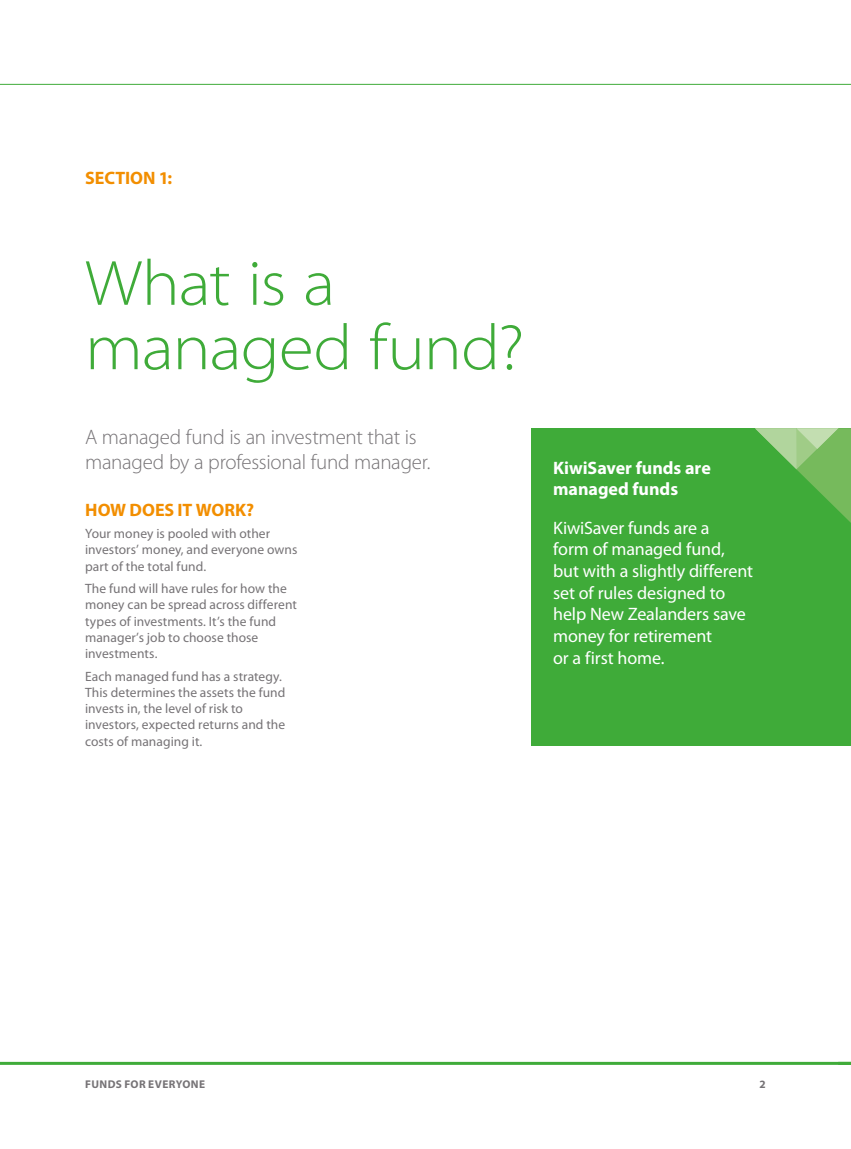
<style>
.page{position:relative;width:851px;height:1149px;background:#fff}
.page>*{position:absolute;margin:0;border:0;box-sizing:border-box;transform-origin:0 0}
.t1{font:300 semi-expanded 64.35px/64.3px "Myriad Pro";letter-spacing:-.015em;color:#3fab39}
.t2{font:300 21px/25.5px "Myriad Pro";letter-spacing:-.015em;color:#767376}
.t3{font:18px/21.6px "Myriad Pro";letter-spacing:-.005em;color:#fff}
.t4{font:700 18px/21.6px "Myriad Pro";color:#fff}
.t5{font:700 18px "Myriad Pro";color:#f28e00}
.t6{font:13.5px/16.2px "Myriad Pro";letter-spacing:.005em;color:#767376}
.t7{font:700 11.25px "Myriad Pro";letter-spacing:.04em;color:#767376}
</style>
<div class="page">
<hr style="left:0;top:84px;width:850px;height:1px;background:#3fab39">
<hr style="left:0;top:1061px;width:850px;height:3px;background:#3fab39">
<svg style="left:838px;top:1061px;width:12px;height:1px"></svg>
<div style="left:531px;top:428px;width:319px;height:317px;background:#3fab39"></div>
<svg style="left:755px;top:428px;width:95px;height:94px"></svg>
<h3 class="t5" style="left:85px;top:166px;width:88px">SECTION 1:</h3>
<h1 class="t1" style="left:85px;top:252px;width:441px">What is a managed fund?</h1>
<h2 class="t2" style="left:85px;top:424px;width:347px">A managed fund is an investment that is managed by a professional fund manager.</h2>
<h3 class="t5" style="left:85px;top:497px;width:170px">HOW DOES IT WORK?</h3>
<p class="t6" style="left:85px;top:525px;width:214px">Your money is pooled with other investors’ money, and everyone owns part of the total fund.</p>
<p class="t6" style="left:85px;top:580px;width:213px">The fund will have rules for how the money can be spread across different types of investments. It’s the fund manager’s job to choose those investments.</p>
<p class="t6" style="left:85px;top:668px;width:202px">Each managed fund has a strategy.<br>This determines the assets the fund invests in, the level of risk to investors, expected returns and the costs of managing it.</p>
<h3 class="t4" style="left:553px;top:456px;width:159px">KiwiSaver funds are managed funds</h3>
<h3 class="t3" style="left:553px;top:517px;width:201px">KiwiSaver funds are a<br>form of managed fund, but with a slightly different set of rules designed to help New Zealanders save money for retirement<br>or a first home.</h3>
<p class="t7" style="left:85px;top:1076px;width:121px">FUNDS FOR EVERYONE</p>
<p class="t7" style="left:759px;top:1076px;width:8px">2</p>
</div>
